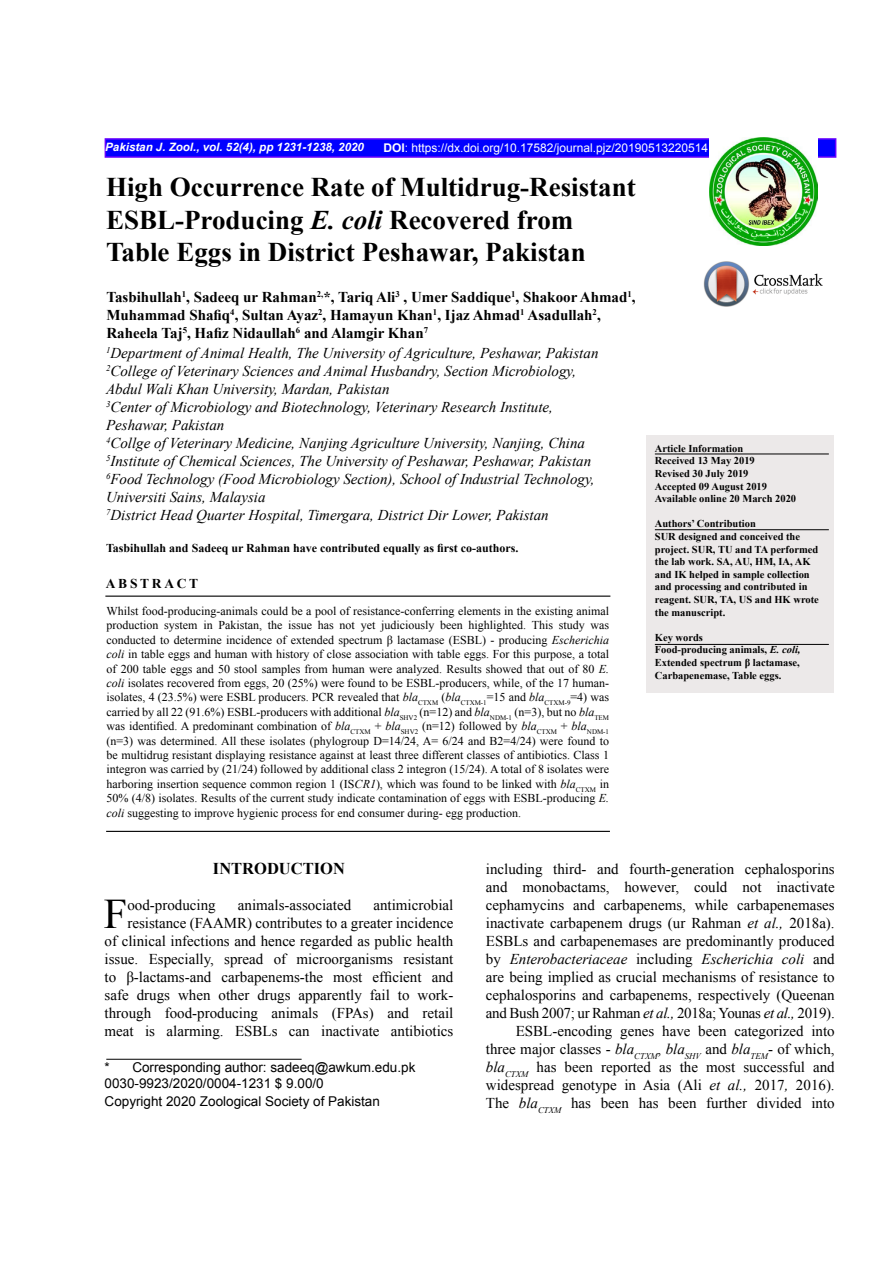
<style>
.page{position:relative;width:893px;height:1263px;background:#fff}
.page>*{position:absolute;margin:0;border:0;box-sizing:border-box;transform-origin:0 0}
.t1{font:42.15px "Times New Roman";color:#000}
.t2{font:700 27px/32.4px "Times New Roman";color:#000}
.t3{font:700 16.5px "Times New Roman";color:#000}
.t4{font:15px/18px "Times New Roman";color:#000;text-align:right}
.t5{font:italic 15px/18.1px "Times New Roman";color:#000}
.t6{font:13.5px/15.6px "Arial";color:#000}
.t7{font:700 13.5px "Times New Roman";letter-spacing:.2em;color:#000}
.t8{font:12px/14.4px "Times New Roman";color:#000;text-align:justify}
.t9{font:700 12px "Times New Roman";color:#000}
.t10{font:12px "Arial";color:#fff}
.t11{font:italic 700 11.55px "Arial";color:#fff}
.t12{font:700 10.5px/12.6px "Times New Roman";color:#000}
.s1{font-weight:700}
.s2{font-style:italic}
.s3{font-weight:700;font-style:normal}
</style>
<div class="page">
<img style="left:703px;top:261px;width:120px;height:45px">
<div style="left:105px;top:138px;width:731px;height:20px;background:#00f;border:2px solid #60f"></div>
<img style="left:709px;top:138px;width:108px;height:108px">
<div style="left:646px;top:435px;width:187px;height:257px;background:#ece9e9"></div>
<hr style="left:655px;top:529px;width:174px;height:1px;background:#000">
<hr style="left:105px;top:596px;width:505px;height:1px;background:#000">
<hr style="left:106px;top:831px;width:504px;height:1px;background:#000">
<hr style="left:655px;top:454px;width:174px;height:1px;background:#000">
<hr style="left:106px;top:1059px;width:196px;height:1px;background:#000">
<hr style="left:655px;top:644px;width:174px;height:1px;background:#000">
<p class="t11" style="left:105px;top:139px;width:260px">Pakistan J. Zool., vol. 52(4), pp 1231-1238, 2020</p>
<p class="t10" style="left:383px;top:140px;width:326px"><span class="s1">DOI</span>: https://dx.doi.org/10.17582/journal.pjz/20190513220514</p>
<h2 class="t2" style="left:106px;top:171px;width:531px">High Occurrence Rate of Multidrug-Resistant<br>ESBL-Producing <span class="s2">E. coli</span> Recovered from<br>Table Eggs in District Peshawar, Pakistan</h2>
<p class="t5" style="left:106px;top:288px;width:531px"><span class="s3">Tasbihullah</span><sup>1</sup><span class="s3">, Sadeeq ur Rahman</span><sup>2,</sup><span class="s3">*, Tariq Ali</span><sup>3</sup> <span class="s3">, Umer Saddique</span><sup>1</sup><span class="s3">, Shakoor Ahmad</span><sup>1</sup><span class="s3">, Muhammad Shafiq</span><sup>4</sup><span class="s3">, Sultan Ayaz</span><sup>2</sup><span class="s3">, Hamayun Khan</span><sup>1</sup><span class="s3">, Ijaz Ahmad</span><sup>1</sup> <span class="s3">Asadullah</span><sup>2</sup><span class="s3">, Raheela Taj</span><sup>5</sup><span class="s3">, Hafiz Nidaullah</span><sup>6</sup> <span class="s3">and Alamgir Khan</span><sup>7<br></sup><sup>1</sup>Department of Animal Health, The University of Agriculture, Peshawar, Pakistan <sup>2</sup>College of Veterinary Sciences and Animal Husbandry, Section Microbiology,<br>Abdul Wali Khan University, Mardan, Pakistan<br><sup>3</sup>Center of Microbiology and Biotechnology, Veterinary Research Institute,<br>Peshawar, Pakistan<br><sup>4</sup>Collge of Veterinary Medicine, Nanjing Agriculture University, Nanjing, China <sup>5</sup>Institute of Chemical Sciences, The University of Peshawar, Peshawar, Pakistan<br><sup>6</sup>Food Technology (Food Microbiology Section), School of Industrial Technology, Universiti Sains, Malaysia<br><sup>7</sup>District Head Quarter Hospital, Timergara, District Dir Lower, Pakistan</p>
<p class="t9" style="left:106px;top:540px;width:414px">Tasbihullah and Sadeeq ur Rahman have contributed equally as first co-authors.</p>
<p class="t7" style="left:106px;top:574px;width:94px">ABSTRACT</p>
<p class="t8" style="left:107px;top:603px;width:504px">Whilst food-producing-animals could be a pool of resistance-conferring elements in the existing animal production system in Pakistan, the issue has not yet judiciously been highlighted. This study was conducted to determine incidence of extended spectrum β lactamase (ESBL) - producing <span class="s2">Escherichia coli</span> in table eggs and human with history of close association with table eggs. For this purpose, a total of 200 table eggs and 50 stool samples from human were analyzed. Results showed that out of 80 <span class="s2">E. coli</span> isolates recovered from eggs, 20 (25%) were found to be ESBL-producers, while, of the 17 human&shy;isolates, 4 (23.5%) were ESBL producers. PCR revealed that <span class="s2">bla</span><sub>CTXM</sub> (<span class="s2">bla</span><sub>CTXM-1</sub>=15 and <span class="s2">bla</span><sub>CTXM-9</sub>=4) was carried by all 22 (91.6%) ESBL-producers with additional <span class="s2">bla</span><sub>SHV2</sub> (n=12) and <span class="s2">bla</span><sub>NDM-1</sub> (n=3), but no <span class="s2">bla</span><sub>TEM </sub>was identified. A predominant combination of <span class="s2">bla</span><sub>CTXM</sub> + <span class="s2">bla</span><sub>SHV2</sub> (n=12) followed by <span class="s2">bla</span><sub>CTXM</sub> + <span class="s2">bla</span><sub>NDM-1 </sub>(n=3) was determined. All these isolates (phylogroup D=14/24, A= 6/24 and B2=4/24) were found to be multidrug resistant displaying resistance against at least three different classes of antibiotics. Class 1 integron was carried by (21/24) followed by additional class 2 integron (15/24). A total of 8 isolates were harboring insertion sequence common region 1 (IS<span class="s2">CR1</span>), which was found to be linked with <span class="s2">bla</span><sub>CTXM</sub> in 50% (4/8) isolates. Results of the current study indicate contamination of eggs with ESBL-producing <span class="s2">E. coli</span> suggesting to improve hygienic process for end consumer during- egg production.</p>
<p class="t12" style="left:655px;top:442px;width:143px">Article Information<br>Received 13 May 2019<br>Revised 30 July 2019<br>Accepted 09 August 2019<br>Available online 20 March 2020</p>
<p class="t12" style="left:655px;top:517px;width:166px">Authors’ Contribution<br>SUR designed and conceived the project. SUR, TU and TA performed the lab work. SA, AU, HM, IA, AK and IK helped in sample collection and processing and contributed in reagent. SUR, TA, US and HK wrote the manuscript.</p>
<p class="t12" style="left:655px;top:631px;width:147px">Key words<br>Food-producing animals, <span class="s2">E. coli,<br></span>Extended spectrum β lactamase,<br>Carbapenemase, Table eggs.</p>
<h3 class="t3" style="left:213px;top:857px;width:133px">INTRODUCTION</h3>
<h1 class="t1" style="left:104px;top:886px;width:25px">F</h1>
<p class="t4" style="left:127px;top:896px;width:90px">ood-producing</p>
<p class="t4" style="left:238px;top:896px;width:115px">animals-associated</p>
<p class="t4" style="left:105px;top:896px;width:350px">antimicrobial<br>resistance (FAAMR) contributes to a greater incidence<br>of clinical infections and hence regarded as public health issue. Especially, spread of microorganisms resistant to β-lactams-and carbapenems-the most efficient and safe drugs when other drugs apparently fail to work&shy;through food-producing animals (FPAs) and retail meat is alarming. ESBLs can inactivate antibiotics</p>
<p class="t6" style="left:105px;top:1060px;width:312px">* Corresponding author: sadeeq@awkum.edu.pk<br>0030-9923/2020/0004-1231 $ 9.00/0</p>
<p class="t6" style="left:105px;top:1094px;width:277px">Copyright 2020 Zoological Society of Pakistan</p>
<p class="t4" style="left:486px;top:859px;width:350px">including third- and fourth-generation cephalosporins and monobactams, however, could not inactivate cephamycins and carbapenems, while carbapenemases inactivate carbapenem drugs (ur Rahman <span class="s2">et al.,</span> 2018a).<br>ESBLs and carbapenemases are predominantly produced by <span class="s2">Enterobacteriaceae</span> including <span class="s2">Escherichia coli</span> and are being implied as crucial mechanisms of resistance to cephalosporins and carbapenems, respectively (Queenan and Bush 2007; ur Rahman <span class="s2">et al.,</span> 2018a; Younas <span class="s2">et al.,</span> 2019).<br>ESBL-encoding genes have been categorized into three major classes - <span class="s2">bla</span><sub>CTXM</sub>, <span class="s2">bla</span><sub>SHV</sub> and <span class="s2">bla</span><sub>TEM</sub>- of which, <span class="s2">bla</span><sub>CTXM</sub> has been reported as the most successful and widespread genotype in Asia (Ali <span class="s2">et al.,</span> 2017<span class="s2">,</span> 2016).<br>The <span class="s2">bla</span><sub>CTXM</sub> has been has been further divided into</p>
</div>
